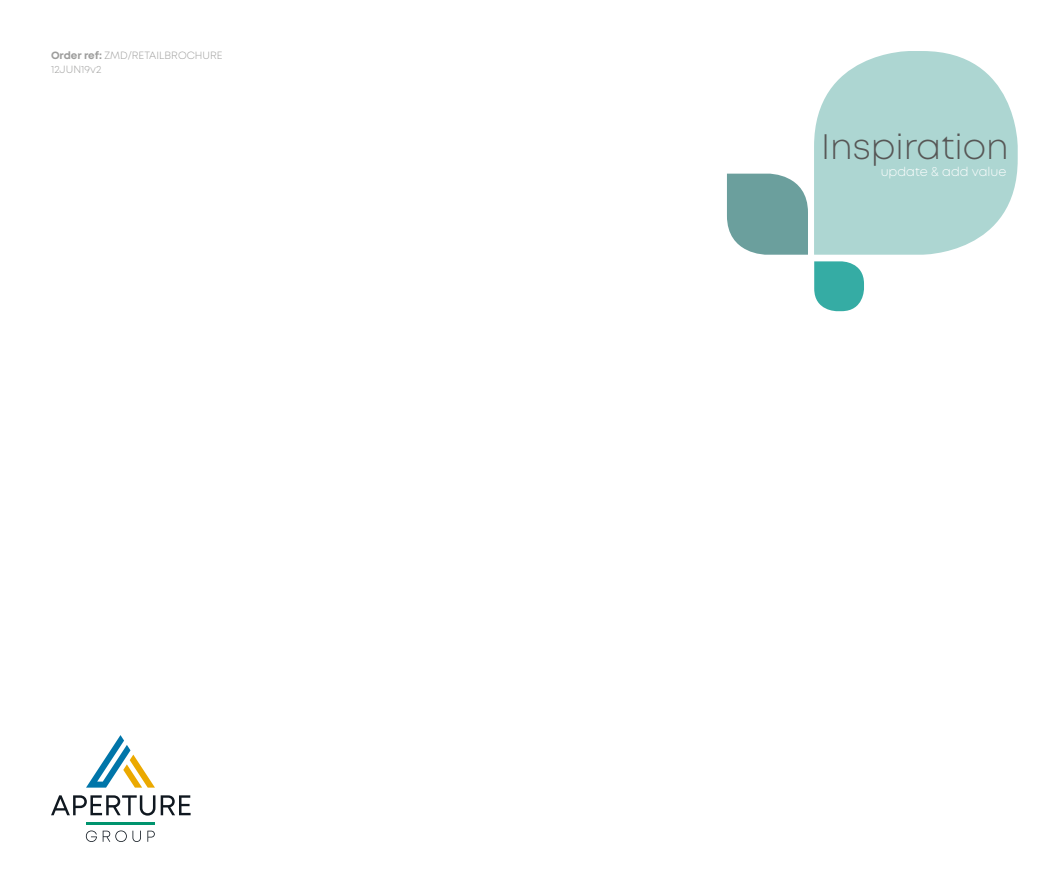
<style>
.page{position:relative;width:1063px;height:893px;background:#fff}
.page>*{position:absolute;margin:0;border:0;box-sizing:border-box;transform-origin:0 0}
.t1{font:300 35.4px "Mont";color:#575756}
.t2{font:300 12.6px "Mont";color:#fff}
.t3{font:300 10.5px/14.7px "Mont";color:#9d9d9c}
.s1{font-weight:700}
</style>
<div class="page">
<svg style="left:814px;top:51px;width:204px;height:204px;background:#b7dbd8"></svg>
<svg style="left:727px;top:174px;width:81px;height:81px;background:#79a8a6"></svg>
<svg style="left:814px;top:261px;width:50px;height:50px;background:#4fb6af"></svg>
<svg style="left:86px;top:735px;width:69px;height:53px"></svg>
<svg style="left:86px;top:830px;width:11px;height:12px"></svg>
<svg style="left:103px;top:830px;width:38px;height:12px"></svg>
<svg style="left:147px;top:831px;width:8px;height:11px"></svg>
<svg style="left:51px;top:795px;width:104px;height:21px"></svg>
<svg style="left:161px;top:795px;width:30px;height:20px"></svg>
<hr style="left:86px;top:822px;width:69px;height:2px;background:#00946e">
<p class="t3" style="left:51px;top:48px;width:173px"><span class="s1">Order ref:</span> ZMD/RETAILBROCHURE<br>12JUN19v2</p>
<h1 class="t1" style="left:821px;top:125px;width:189px">Inspiration</h1>
<p class="t2" style="left:881px;top:163px;width:127px">update &amp; add value</p>
</div>
